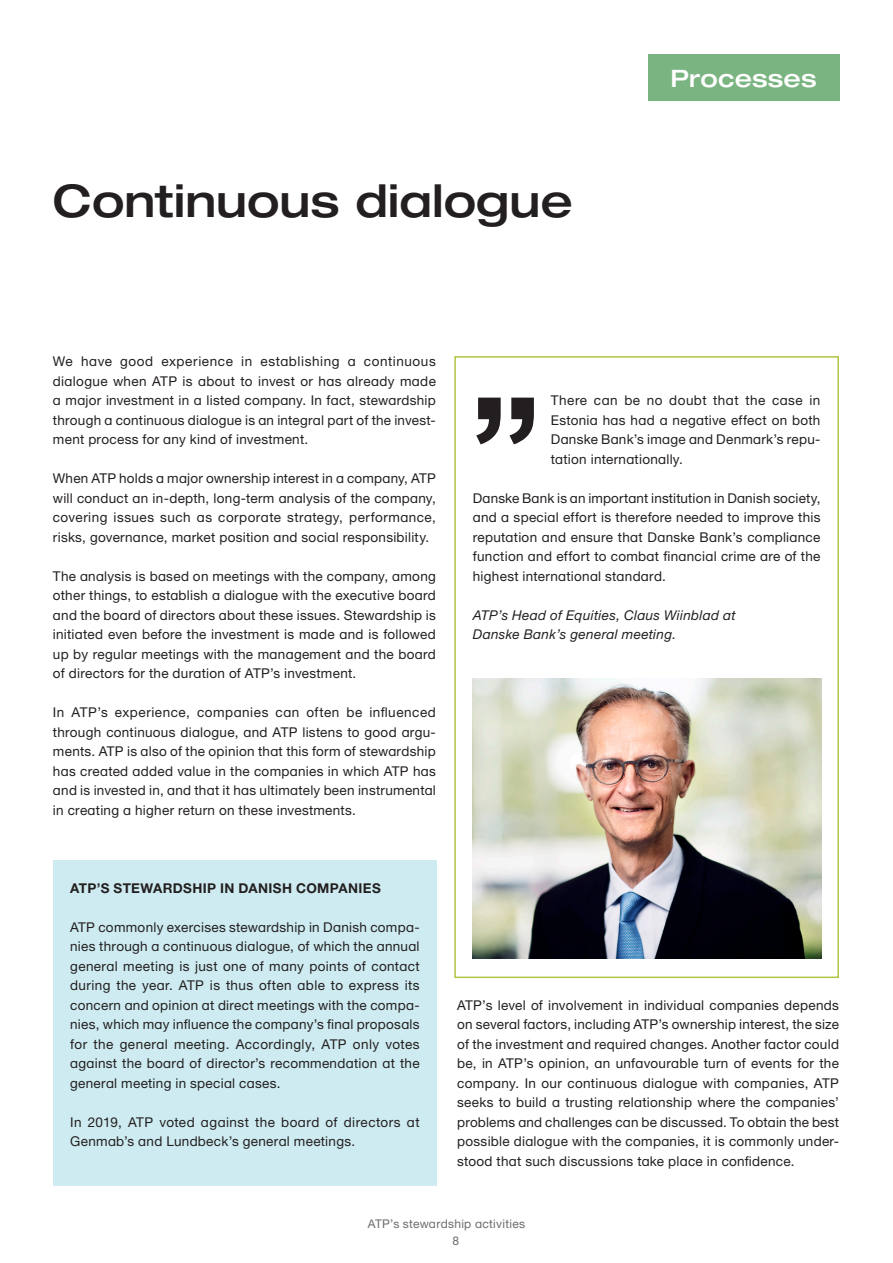
<style>
.page{position:relative;width:893px;height:1263px;background:#fff}
.page>*{position:absolute;margin:0;border:0;box-sizing:border-box;transform-origin:0 0}
.t1{font:500 45px "Helvetica Neue ATP Head";color:#231f20}
.Tag{font:500 24px "Helvetica Neue ATP Head";letter-spacing:.005em;color:#fff}
.Brødtekst{font:13.5px/19.5px "Helvetica Neue ATP Body";letter-spacing:.02em;color:#231f20;text-align:justify}
.Bokstekst{font:13.5px/19.5px "Helvetica Neue ATP Body";letter-spacing:.02em;color:#231f20;text-align:justify}
.Brødtekst-2{font:italic 13.5px/19.5px "Helvetica Neue ATP Body";letter-spacing:.025em;color:#231f20}
.Box_overskrift{font:700 13.5px "Helvetica Neue ATP Body";letter-spacing:.03em;color:#231f20}
.t2{font:12px "Helvetica Neue ATP Body";letter-spacing:.025em;color:#6c6d70}
</style>
<div class="page">
<div style="left:53px;top:860px;width:384px;height:326px;background:#cdebf0"></div>
<div style="left:454px;top:356px;width:385px;height:622px;border:2px solid #b3c343"></div>
<img style="left:472px;top:678px;width:349px;height:281px">
<svg style="left:476px;top:398px;width:58px;height:46px"></svg>
<div style="left:648px;top:54px;width:191px;height:47px;background:#7ab481"></div>
<h1 class="t1" style="left:53px;top:173px;width:521px">Continuous dialogue</h1>
<p class="Tag" style="left:671px;top:64px;width:147px">Processes</p>
<p class="Brødtekst" style="left:53px;top:351px;width:384px">We have good experience in establishing a continuous dialogue when ATP is about to invest or has already made a major investment in a listed company. In fact, stewardship through a continuous dialogue is an integral part of the invest&shy;ment process for any kind of investment.</p>
<p class="Brødtekst" style="left:53px;top:468px;width:384px">When ATP holds a major ownership interest in a company, ATP will conduct an in-depth, long-term analysis of the company, covering issues such as corporate strategy, performance, risks, governance, market position and social responsibility.</p>
<p class="Brødtekst" style="left:53px;top:566px;width:384px">The analysis is based on meetings with the company, among other things, to establish a dialogue with the executive board and the board of directors about these issues. Stewardship is initiated even before the investment is made and is followed up by regular meetings with the management and the board of directors for the duration of ATP’s investment.</p>
<p class="Brødtekst" style="left:53px;top:702px;width:384px">In ATP’s experience, companies can often be influenced through continuous dialogue, and ATP listens to good argu&shy;ments. ATP is also of the opinion that this form of stewardship has created added value in the companies in which ATP has and is invested in, and that it has ultimately been instrumental in creating a higher return on these investments.</p>
<p class="Brødtekst" style="left:551px;top:390px;width:271px">There can be no doubt that the case in Estonia has had a negative effect on both Danske Bank’s image and Denmark’s repu&shy;tation internationally.</p>
<p class="Brødtekst" style="left:473px;top:488px;width:349px">Danske Bank is an important institution in Danish society, and a special effort is therefore needed to improve this reputation and ensure that Danske Bank’s compliance function and effort to combat financial crime are of the highest international standard.</p>
<p class="Brødtekst-2" style="left:473px;top:605px;width:264px">ATP’s Head of Equities, Claus Wiinblad at<br>Danske Bank’s general meeting.</p>
<p class="Box_overskrift" style="left:70px;top:879px;width:312px">ATP’S STEWARDSHIP IN DANISH COMPANIES</p>
<p class="Bokstekst" style="left:70px;top:917px;width:351px">ATP commonly exercises stewardship in Danish compa&shy;nies through a continuous dialogue, of which the annual general meeting is just one of many points of contact during the year. ATP is thus often able to express its concern and opinion at direct meetings with the compa&shy;nies, which may influence the company’s final proposals for the general meeting. Accordingly, ATP only votes against the board of director’s recommendation at the general meeting in special cases.</p>
<p class="Bokstekst" style="left:70px;top:1112px;width:351px">In 2019, ATP voted against the board of directors at<br>Genmab’s and Lundbeck’s general meetings.</p>
<p class="Brødtekst" style="left:457px;top:995px;width:383px">ATP’s level of involvement in individual companies depends on several factors, including ATP’s ownership interest, the size of the investment and required changes. Another factor could be, in ATP’s opinion, an unfavourable turn of events for the company. In our continuous dialogue with companies, ATP seeks to build a trusting relationship where the companies’ problems and challenges can be discussed. To obtain the best possible dialogue with the companies, it is commonly under&shy;stood that such discussions take place in confidence.</p>
<p class="t2" style="left:368px;top:1216px;width:159px">ATP’s stewardship activities</p>
<p class="t2" style="left:452px;top:1234px;width:8px">8</p>
</div>
